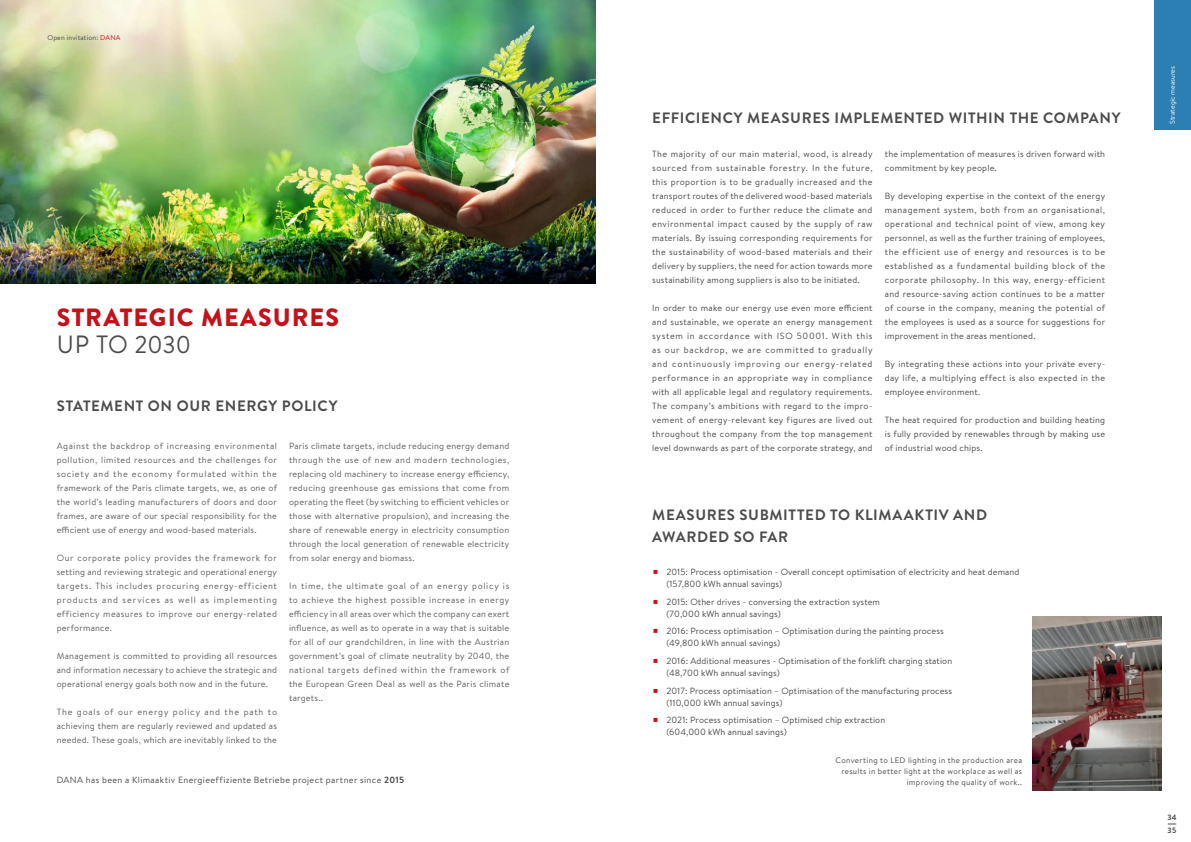
<style>
.page{position:relative;width:1191px;height:842px;background:#fff}
.page>*{position:absolute;margin:0;border:0;box-sizing:border-box;transform-origin:0 0}
.t1{font:900 25px "Brandon Grotesque";letter-spacing:.04em;color:#c4121a}
.t2{font:25px "Brandon Grotesque";letter-spacing:.005em;color:#4b4c4d;scale:.96 1}
.t3{font:700 15px/22px "Brandon Grotesque";letter-spacing:.04em;color:#4b4c4d}
.t4{font:9px/14px "Brandon Text";letter-spacing:.01em;color:#4b4c4d}
.t5{font:9px/14px "Brandon Text";letter-spacing:.025em;color:#606063;text-align:justify}
.t6{font:9px "Brandon Text";letter-spacing:.04em;color:#4b4c4d}
.t7{font:8px/11px "Brandon Text";letter-spacing:.045em;color:#4b4c4d;text-align:right}
.t8{font:700 8px/13.7px "Brandon Grotesque";color:#4b4c4d}
.t9{font:7px "Brandon Text";letter-spacing:.02em;color:#4b4c4d}
.t10{font:7px "Brandon Text";color:#fff}
.s1{color:#c4121a}
.s2{font-weight:700}
</style>
<div class="page">
<div style="left:1154px;top:0;width:37px;height:130px;background:#2b7fb2"></div>
<img style="left:0;top:0;width:595px;height:283px">
<img style="left:1032px;top:616px;width:129px;height:175px">
<p class="t9" style="left:47px;top:32px;width:74px">Open invitation: <span class="s1">DANA</span></p>
<h1 class="t1" style="left:57px;top:299px;width:284px">STRATEGIC MEASURES</h1>
<h1 class="t2" style="left:57px;top:327px;width:141px">UP TO 2030</h1>
<h2 class="t3" style="left:57px;top:395px;width:282px">STATEMENT ON OUR ENERGY POLICY</h2>
<p class="t5" style="left:57px;top:439px;width:222px">Against the backdrop of increasing environmental pollution, limited resources and the challenges for society and the economy formulated within the framework of the Paris climate targets, we, as one of the world’s leading manufacturers of doors and door frames, are aware of our special responsibility for the efficient use of energy and wood-based materials.</p>
<p class="t5" style="left:57px;top:551px;width:222px">Our corporate policy provides the framework for setting and reviewing strategic and operational energy targets. This includes procuring energy-efficient products and services as well as implementing efficiency measures to improve our energy-related performance.</p>
<p class="t5" style="left:57px;top:649px;width:222px">Management is committed to providing all resources and information necessary to achieve the strategic and operational energy goals both now and in the future.</p>
<p class="t5" style="left:57px;top:705px;width:222px">The goals of our energy policy and the path to achieving them are regularly reviewed and updated as needed. These goals, which are inevitably linked to the</p>
<p class="t5" style="left:289px;top:439px;width:222px">Paris climate targets, include reducing energy demand through the use of new and modern technologies, replacing old machinery to increase energy efficiency, reducing greenhouse gas emissions that come from operating the fleet (by switching to efficient vehicles or those with alternative propulsion), and increasing the share of renewable energy in electricity consumption through the local generation of renewable electricity from solar energy and biomass.</p>
<p class="t5" style="left:289px;top:579px;width:222px">In time, the ultimate goal of an energy policy is to achieve the highest possible increase in energy efficiency in all areas over which the company can exert influence, as well as to operate in a way that is suitable for all of our grandchildren, in line with the Austrian government’s goal of climate neutrality by 2040, the national targets defined within the framework of the European Green Deal as well as the Paris climate targets..</p>
<p class="t6" style="left:57px;top:774px;width:349px">DANA has been a Klimaaktiv Energieeffiziente Betriebe project partner since <span class="s2">2015</span></p>
<h2 class="t3" style="left:652px;top:107px;width:470px">EFFICIENCY MEASURES IMPLEMENTED WITHIN THE COMPANY</h2>
<p class="t4" style="left:652px;top:146px;width:222px;text-align:justify">The majority of our main material, wood, is already sourced from sustainable forestry. In the future, this proportion is to be gradually increased and the transport routes of the delivered wood-based materials reduced in order to further reduce the climate and environmental impact caused by the supply of raw materials. By issuing corresponding requirements for the sustainability of wood-based materials and their delivery by suppliers, the need for action towards more sustainability among suppliers is also to be initiated.</p>
<p class="t4" style="left:652px;top:300px;width:222px;text-align:justify">In order to make our energy use even more efficient and sustainable, we operate an energy management system in accordance with ISO 50001. With this as our backdrop, we are committed to gradually and continuously improving our energy-related performance in an appropriate way in compliance with all applicable legal and regulatory requirements.<br>The company’s ambitions with regard to the impro&shy;vement of energy-relevant key figures are lived out throughout the company from the top management level downwards as part of the corporate strategy, and</p>
<p class="t4" style="left:884px;top:146px;width:222px">the implementation of measures is driven forward with commitment by key people.</p>
<p class="t4" style="left:884px;top:188px;width:222px;text-align:justify">By developing expertise in the context of the energy management system, both from an organisational, operational and technical point of view, among key personnel, as well as the further training of employees, the efficient use of energy and resources is to be established as a fundamental building block of the corporate philosophy. In this way, energy-efficient and resource-saving action continues to be a matter of course in the company, meaning the potential of the employees is used as a source for suggestions for improvement in the areas mentioned.</p>
<p class="t4" style="left:884px;top:356px;width:222px;text-align:justify">By integrating these actions into your private every&shy;day life, a multiplying effect is also expected in the employee environment.</p>
<p class="t4" style="left:884px;top:412px;width:222px;text-align:justify">The heat required for production and building heating is fully provided by renewables through by making use of industrial wood chips.</p>
<h2 class="t3" style="left:652px;top:504px;width:336px">MEASURES SUBMITTED TO KLIMAAKTIV AND<br>AWARDED SO FAR</h2>
<p class="t4" style="left:666px;top:565px;width:354px;line-height:12px">2015: Process optimisation - Overall concept optimisation of electricity and heat demand (157,800 kWh annual savings)</p>
<p class="t4" style="left:666px;top:595px;width:215px;line-height:12px">2015: Other drives - conversing the extraction system (70,000 kWh annual savings)</p>
<p class="t4" style="left:666px;top:625px;width:279px;line-height:12px">2016: Process optimisation – Optimisation during the painting process (49,800 kWh annual savings)</p>
<p class="t4" style="left:666px;top:654px;width:287px;line-height:12px">2016: Additional measures - Optimisation of the forklift charging station (48,700 kWh annual savings)</p>
<p class="t4" style="left:666px;top:684px;width:287px;line-height:12px">2017: Process optimisation – Optimisation of the manufacturing process (110,000 kWh annual savings)</p>
<p class="t4" style="left:666px;top:714px;width:220px;line-height:12px">2021: Process optimisation – Optimised chip extraction (604,000 kWh annual savings)</p>
<p class="t7" style="left:835px;top:754px;width:188px">Converting to LED lighting in the production area results in better light at the workplace as well as improving the quality of work..</p>
<p class="t10" style="left:1167px;top:124px;width:59px;rotate:-90deg">Strategic measures</p>
<p class="t8" style="left:1167px;top:810px;width:11px">34<br>35</p>
</div>
